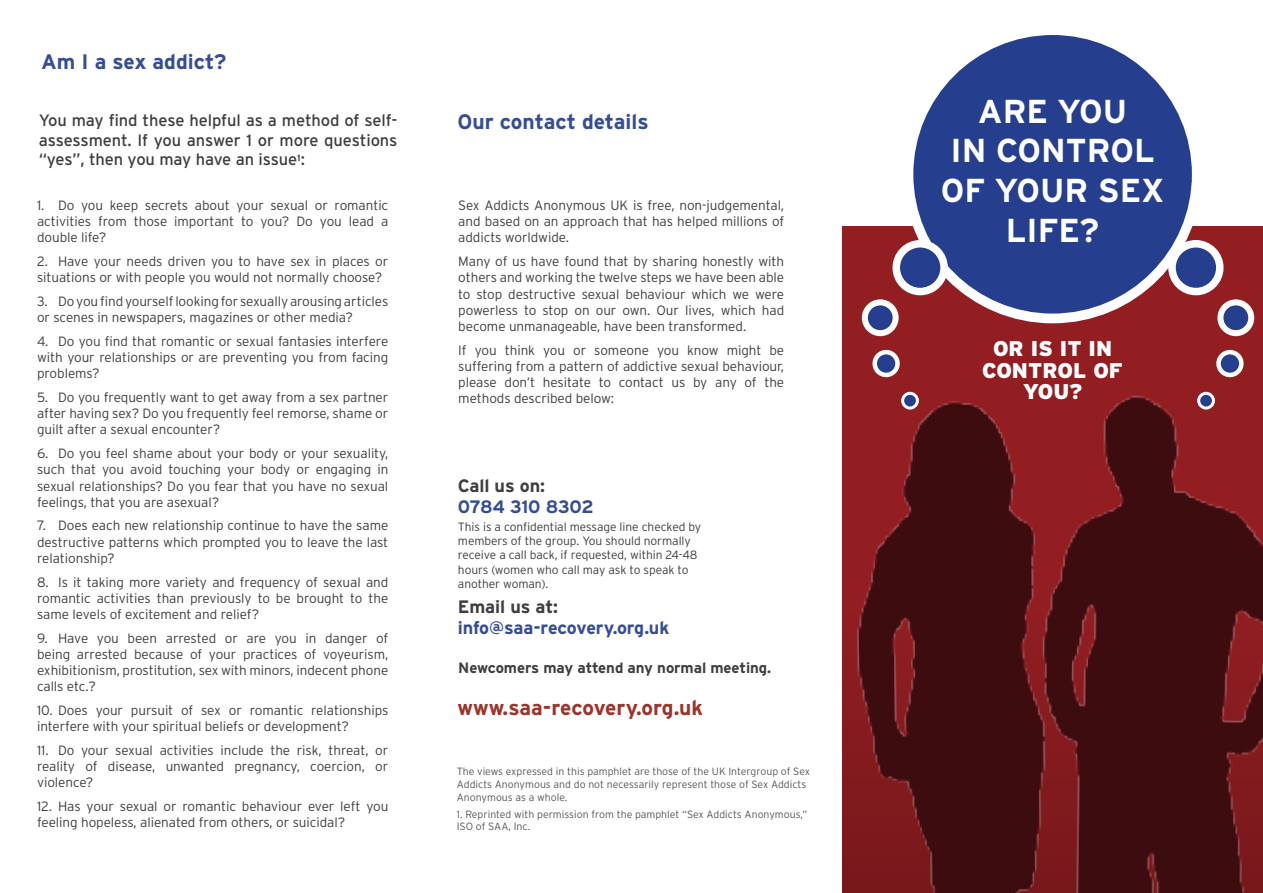
<style>
.page{position:relative;width:1263px;height:893px;background:#fff}
.page>*{position:absolute;margin:0;border:0;box-sizing:border-box;transform-origin:0 0}
.t1{font:700 33.15px/39.8px "Interstate";color:#fff;text-align:center}
.t2{font:900 21.3px/21.3px "Interstate";color:#fff;text-align:center}
.t3{font:700 21px "Interstate";color:#354d96}
.t4{font:700 21px "Interstate";color:#9b342c}
.t5{font:700 18px/21.6px "Interstate";letter-spacing:-.005em;color:#354d96}
.t6{font:16.5px/19.8px "Interstate";letter-spacing:-.005em;color:#3e3e3f;text-align:justify}
.t7{font:700 15px "Interstate";letter-spacing:-.005em;color:#3e3e3f}
.t8{font:300 13.5px/16.2px "Interstate";letter-spacing:-.005em;color:#3e3e3f;text-align:justify}
.t9{font:300 12px/14.4px "Interstate";letter-spacing:-.005em;color:#3e3e3f}
.t10{font:300 10.5px/12.6px "Interstate";color:#57585a}
.s1{color:#3e3e3f}
</style>
<div class="page">
<div style="left:842px;top:226px;width:421px;height:667px;background:#921e22"></div>
<div style="left:908px;top:30px;width:289px;height:288px;background:#253f8e;border-radius:50%"></div>
<div style="left:903px;top:25px;width:299px;height:298px;border:10px solid #fff;border-radius:50%"></div>
<img style="left:1080px;top:391px;width:183px;height:502px">
<img style="left:842px;top:374px;width:238px;height:519px">
<div style="left:896px;top:244px;width:48px;height:48px;background:#253f8e;border-radius:50%"></div>
<div style="left:892px;top:240px;width:56px;height:55px;border:8px solid #fff;border-radius:50%"></div>
<svg style="left:865px;top:302px;width:31px;height:31px"></svg>
<div style="left:862px;top:299px;width:37px;height:37px;border:6px solid #fff;border-radius:50%"></div>
<svg style="left:875px;top:352px;width:22px;height:23px"></svg>
<div style="left:872px;top:350px;width:28px;height:27px;border:4px solid #fff;border-radius:50%"></div>
<div style="left:903px;top:393px;width:14px;height:15px;background:#253f8e;border-radius:50%"></div>
<div style="left:901px;top:392px;width:18px;height:18px;border:3px solid #fff;border-radius:50%"></div>
<div style="left:1172px;top:244px;width:48px;height:48px;background:#253f8e;border-radius:50%"></div>
<div style="left:1168px;top:240px;width:55px;height:55px;border:8px solid #fff;border-radius:50%"></div>
<svg style="left:1220px;top:302px;width:31px;height:31px"></svg>
<div style="left:1217px;top:299px;width:37px;height:37px;border:6px solid #fff;border-radius:50%"></div>
<svg style="left:1218px;top:352px;width:23px;height:23px"></svg>
<div style="left:1216px;top:350px;width:27px;height:27px;border:4px solid #fff;border-radius:50%"></div>
<svg style="left:1199px;top:393px;width:14px;height:15px"></svg>
<div style="left:1197px;top:392px;width:18px;height:18px;border:3px solid #fff;border-radius:50%"></div>
<p class="t3" style="left:41px;top:49px;width:187px">Am I a sex addict?</p>
<p class="t6" style="left:39px;top:110px;width:360px">You may find these helpful as a method of self&shy;assessment. If you answer 1 or more questions “yes”, then you may have an issue<sup>1</sup>:</p>
<p class="t8" style="left:37px;top:197px;width:353px">1. Do you keep secrets about your sexual or romantic activities from those important to you? Do you lead a double life?</p>
<p class="t8" style="left:37px;top:253px;width:353px">2. Have your needs driven you to have sex in places or situations or with people you would not normally choose?</p>
<p class="t8" style="left:37px;top:293px;width:353px">3. Do you find yourself looking for sexually arousing articles or scenes in newspapers, magazines or other media?</p>
<p class="t8" style="left:37px;top:333px;width:353px">4. Do you find that romantic or sexual fantasies interfere with your relationships or are preventing you from facing problems?</p>
<p class="t8" style="left:37px;top:389px;width:353px">5. Do you frequently want to get away from a sex partner after having sex? Do you frequently feel remorse, shame or guilt after a sexual encounter?</p>
<p class="t8" style="left:37px;top:445px;width:353px">6. Do you feel shame about your body or your sexuality, such that you avoid touching your body or engaging in sexual relationships? Do you fear that you have no sexual feelings, that you are asexual?</p>
<p class="t8" style="left:37px;top:517px;width:353px">7. Does each new relationship continue to have the same destructive patterns which prompted you to leave the last relationship?</p>
<p class="t8" style="left:37px;top:574px;width:353px">8. Is it taking more variety and frequency of sexual and romantic activities than previously to be brought to the same levels of excitement and relief?</p>
<p class="t8" style="left:37px;top:630px;width:353px">9. Have you been arrested or are you in danger of being arrested because of your practices of voyeurism, exhibitionism, prostitution, sex with minors, indecent phone calls etc.?</p>
<p class="t8" style="left:37px;top:702px;width:353px">10. Does your pursuit of sex or romantic relationships interfere with your spiritual beliefs or development?</p>
<p class="t8" style="left:37px;top:742px;width:353px">11. Do your sexual activities include the risk, threat, or reality of disease, unwanted pregnancy, coercion, or violence?</p>
<p class="t8" style="left:37px;top:798px;width:353px">12. Has your sexual or romantic behaviour ever left you feeling hopeless, alienated from others, or suicidal?</p>
<p class="t3" style="left:458px;top:110px;width:193px">Our contact details</p>
<p class="t8" style="left:458px;top:197px;width:327px">Sex Addicts Anonymous UK is free, non-judgemental, and based on an approach that has helped millions of addicts worldwide.</p>
<p class="t8" style="left:458px;top:253px;width:327px">Many of us have found that by sharing honestly with others and working the twelve steps we have been able to stop destructive sexual behaviour which we were powerless to stop on our own. Our lives, which had become unmanageable, have been transformed.</p>
<p class="t8" style="left:458px;top:342px;width:327px">If you think you or someone you know might be suffering from a pattern of addictive sexual behaviour, please don’t hesitate to contact us by any of the methods described below:</p>
<p class="t5" style="left:458px;top:474px;width:137px"><span class="s1">Call us on:<br></span>0784 310 8302</p>
<p class="t9" style="left:458px;top:519px;width:245px">This is a confidential message line checked by members of the group. You should normally receive a call back, if requested, within 24-48 hours (women who call may ask to speak to another woman).</p>
<p class="t5" style="left:458px;top:595px;width:213px"><span class="s1">Email us at: </span>info@saa-recovery.org.uk</p>
<p class="t7" style="left:458px;top:659px;width:314px">Newcomers may attend any normal meeting.</p>
<p class="t4" style="left:458px;top:695px;width:247px">www.saa-recovery.org.uk</p>
<p class="t10" style="left:457px;top:765px;width:355px">The views expressed in this pamphlet are those of the UK Intergroup of Sex<br>Addicts Anonymous and do not necessarily represent those of Sex Addicts<br>Anonymous as a whole.</p>
<p class="t10" style="left:457px;top:808px;width:352px">1. Reprinted with permission from the pamphlet “Sex Addicts Anonymous,”<br>ISO of SAA, Inc.</p>
<p class="t1" style="left:941px;top:91px;width:225px">ARE YOU<br>IN CONTROL<br>OF YOUR SEX<br>LIFE?</p>
<p class="t2" style="left:982px;top:338px;width:142px">OR IS IT IN<br>CONTROL OF<br>YOU?</p>
</div>
